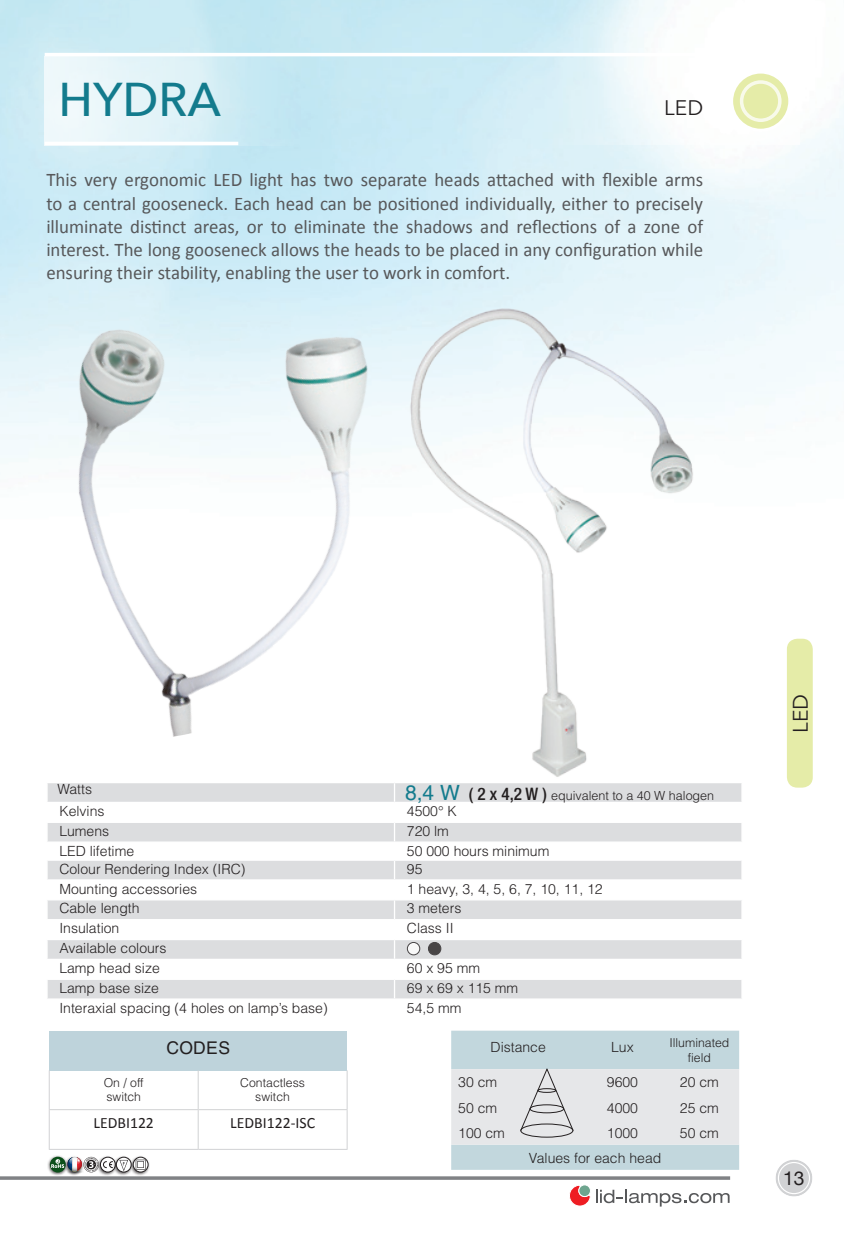
<style>
.page{position:relative;width:844px;height:1241px;background:#fff}
.page>*{position:absolute;margin:0;border:0;box-sizing:border-box;transform-origin:0 0}
.t1{font:500 47.25px "Avenir Next";color:#137b8d}
.t2{font:21px "Avenir Next";color:#231f20}
.t3{font:19.25px/23.1px "Calibri";color:#57585a;text-align:justify}
.t4{font:19.25px "Helvetica Neue";color:#231f20}
.t5{font:17.5px "Helvetica";letter-spacing:.02em;color:#231f20}
.t6{font:15.75px "Calibri";color:#231f20}
.t7{font:300 14px/19.9px "Helvetica";color:#231f20}
.t8{font:300 12.6px "Helvetica";color:#231f20}
.t9{font:300 12.25px/14.7px "Helvetica";color:#231f20;text-align:center}
.s1{font-weight:400;font-size:21px;color:#137b8d}
.s2{font-family:"Helvetica Neue";font-weight:500;font-stretch:condensed;font-size:17.15px}
</style>
<div class="page">
<hr style="left:0;top:1176px;width:730px;height:3px;background:#808285">
<svg style="left:569px;top:1185px;width:160px;height:20px"></svg>
<div style="left:786px;top:638px;width:26px;height:149px;background:#e5eca8;border-radius:10px"></div>
<div style="left:537px;top:56px;width:262px;height:89px;background:linear-gradient(to right,#dbf0f7,#fff)"></div>
<svg style="left:731px;top:72px;width:58px;height:58px"></svg>
<div style="left:729px;top:70px;width:62px;height:62px;border:3px solid #fff;border-radius:50%"></div>
<div style="left:741px;top:82px;width:38px;height:38px;background:#e5eca8;border-radius:50%"></div>
<div style="left:739px;top:80px;width:42px;height:42px;border:4px solid #fff;border-radius:50%"></div>
<div style="left:45px;top:57px;width:261px;height:89px;background:linear-gradient(to right,#f5fbfc,#c0e6f1)"></div>
<div style="left:48px;top:783px;width:693px;height:18px;background:#dcdddf"></div>
<svg style="left:48px;top:823px;width:693px;height:175px;fill:#dcdddf"></svg>
<hr style="left:46px;top:841px;width:348px;height:1px;background:#fff">
<hr style="left:394px;top:859px;width:348px;height:1px;background:#fff">
<hr style="left:394px;top:879px;width:348px;height:1px;background:#fff">
<hr style="left:46px;top:899px;width:348px;height:1px;background:#fff">
<hr style="left:394px;top:899px;width:348px;height:1px;background:#fff">
<hr style="left:46px;top:918px;width:348px;height:2px;background:#fff">
<hr style="left:394px;top:918px;width:348px;height:2px;background:#fff">
<hr style="left:46px;top:938px;width:348px;height:2px;background:#fff">
<hr style="left:394px;top:938px;width:348px;height:2px;background:#fff">
<hr style="left:46px;top:958px;width:348px;height:1px;background:#fff">
<hr style="left:394px;top:958px;width:348px;height:1px;background:#fff">
<hr style="left:46px;top:978px;width:348px;height:1px;background:#fff">
<hr style="left:394px;top:978px;width:348px;height:1px;background:#fff">
<svg style="left:741px;top:783px;width:1px;height:216px"></svg>
<hr style="left:394px;top:841px;width:348px;height:1px;background:#fff">
<hr style="left:46px;top:859px;width:348px;height:1px;background:#fff">
<svg style="left:47px;top:783px;width:1px;height:216px"></svg>
<svg style="left:394px;top:783px;width:1px;height:216px"></svg>
<hr style="left:46px;top:879px;width:348px;height:1px;background:#fff">
<svg style="left:407px;top:942px;width:12px;height:12px"></svg>
<div style="left:407px;top:941px;width:13px;height:14px;border:1px solid #231f20;border-radius:50%"></div>
<div style="left:428px;top:942px;width:13px;height:12px;background:#484546;border-radius:50%"></div>
<div style="left:428px;top:941px;width:13px;height:14px;border:1px solid #231f20;border-radius:50%"></div>
<div style="left:49px;top:1030px;width:298px;height:40px;background:#bed3db"></div>
<hr style="left:49px;top:1070px;width:1px;height:38px;background:#d1d2d4">
<hr style="left:49px;top:1108px;width:149px;height:1px;background:#d1d2d4">
<hr style="left:49px;top:1109px;width:1px;height:39px;background:#d1d2d4">
<hr style="left:198px;top:1109px;width:1px;height:39px;background:#d1d2d4">
<hr style="left:346px;top:1109px;width:1px;height:39px;background:#d1d2d4">
<hr style="left:49px;top:1148px;width:149px;height:1px;background:#d1d2d4">
<hr style="left:198px;top:1148px;width:149px;height:1px;background:#d1d2d4">
<hr style="left:198px;top:1070px;width:1px;height:38px;background:#d1d2d4">
<hr style="left:346px;top:1070px;width:1px;height:38px;background:#d1d2d4">
<hr style="left:198px;top:1108px;width:149px;height:1px;background:#d1d2d4">
<img style="left:438px;top:304px;width:272px;height:473px">
<img style="left:0;top:103px;width:438px;height:634px">
<svg style="left:451px;top:1030px;width:288px;height:139px;background:#d4dee2"></svg>
<div style="left:47px;top:1155px;width:20px;height:20px;background:#231f20;opacity:.75"></div>
<div style="left:64px;top:1154px;width:20px;height:21px;background:#231f20;opacity:.75"></div>
<div style="left:97px;top:1154px;width:20px;height:21px;background:#231f20;opacity:.75"></div>
<div style="left:113px;top:1154px;width:20px;height:21px;background:#231f20;opacity:.75"></div>
<svg style="left:116px;top:1156px;width:15px;height:15px"></svg>
<svg style="left:119px;top:1159px;width:9px;height:12px"></svg>
<div style="left:116px;top:1156px;width:15px;height:15px;border:1px solid #231f20;border-radius:50%"></div>
<div style="left:129px;top:1154px;width:21px;height:21px;background:#231f20;opacity:.75"></div>
<svg style="left:133px;top:1156px;width:15px;height:15px"></svg>
<svg style="left:136px;top:1159px;width:10px;height:10px"></svg>
<div style="left:133px;top:1156px;width:15px;height:15px;border:1px solid #231f20;border-radius:50%"></div>
<svg style="left:51px;top:1155px;width:62px;height:17px"></svg>
<svg style="left:775px;top:1159px;width:37px;height:37px"></svg>
<div style="left:771px;top:1155px;width:44px;height:44px;border:4px solid #fff;border-radius:50%"></div>
<div style="left:777px;top:1161px;width:32px;height:32px;border:1px solid #fff;border-radius:50%"></div>
<h1 class="t1" style="left:59px;top:59px;width:164px">HYDRA</h1>
<p class="t2" style="left:664px;top:90px;width:41px">LED</p>
<p class="t3" style="left:46px;top:168px;width:658px">This very ergonomic LED light has two separate heads attached with flexible arms to a central gooseneck. Each head can be positioned individually, either to precisely illuminate distinct areas, or to eliminate the shadows and reflections of a zone of interest. The long gooseneck allows the heads to be placed in any configuration while ensuring their stability, enabling the user to work in comfort.</p>
<p class="t7" style="left:58px;top:779px;width:36px">Watts</p>
<p class="t8" style="left:405px;top:787px;width:310px"><span class="s1">8,4 W</span> <span class="s2">( 2 x 4,2 W )</span> equivalent to a 40 W halogen</p>
<p class="t7" style="left:59px;top:800px;width:47px">Kelvins</p>
<p class="t7" style="left:407px;top:800px;width:51px">4500° K</p>
<p class="t7" style="left:59px;top:820px;width:51px">Lumens</p>
<p class="t7" style="left:407px;top:820px;width:44px">720 lm</p>
<p class="t7" style="left:59px;top:840px;width:76px">LED lifetime</p>
<p class="t7" style="left:407px;top:840px;width:144px">50 000 hours minimum</p>
<p class="t7" style="left:59px;top:858px;width:187px">Colour Rendering Index (IRC)</p>
<p class="t7" style="left:407px;top:858px;width:17px">95</p>
<p class="t7" style="left:59px;top:878px;width:139px">Mounting accessories</p>
<p class="t7" style="left:407px;top:878px;width:197px">1 heavy, 3, 4, 5, 6, 7, 10, 11, 12</p>
<p class="t7" style="left:59px;top:898px;width:82px">Cable length</p>
<p class="t7" style="left:407px;top:898px;width:56px">3 meters</p>
<p class="t7" style="left:59px;top:918px;width:61px">Insulation</p>
<p class="t7" style="left:407px;top:918px;width:48px">Class II</p>
<p class="t7" style="left:59px;top:937px;width:109px">Available colours<br>Lamp head size</p>
<p class="t7" style="left:407px;top:957px;width:75px">60 x 95 mm</p>
<p class="t7" style="left:59px;top:977px;width:101px">Lamp base size</p>
<p class="t7" style="left:407px;top:977px;width:113px">69 x 69 x 115 mm</p>
<p class="t7" style="left:59px;top:997px;width:270px">Interaxial spacing (4 holes on lamp’s base)</p>
<p class="t7" style="left:407px;top:997px;width:56px">54,5 mm</p>
<p class="t5" style="left:166px;top:1037px;width:65px">CODES</p>
<p class="t9" style="left:104px;top:1074px;width:41px;text-align:left">On / off switch</p>
<p class="t9" style="left:240px;top:1074px;width:66px">Contactless switch</p>
<p class="t6" style="left:93px;top:1113px;width:62px">LEDBI122</p>
<p class="t6" style="left:230px;top:1113px;width:86px">LEDBI122-ISC</p>
<p class="t7" style="left:490px;top:1036px;width:57px">Distance</p>
<p class="t7" style="left:611px;top:1036px;width:24px">Lux</p>
<p class="t9" style="left:669px;top:1035px;width:61px">Illuminated field</p>
<p class="t7" style="left:458px;top:1072px;width:40px">30 cm</p>
<p class="t7" style="left:606px;top:1072px;width:33px">9600</p>
<p class="t7" style="left:679px;top:1072px;width:40px">20 cm</p>
<p class="t7" style="left:458px;top:1097px;width:40px">50 cm</p>
<p class="t7" style="left:606px;top:1097px;width:33px">4000</p>
<p class="t7" style="left:679px;top:1097px;width:40px">25 cm</p>
<p class="t7" style="left:458px;top:1122px;width:48px">100 cm</p>
<p class="t7" style="left:606px;top:1122px;width:33px">1000</p>
<p class="t7" style="left:679px;top:1122px;width:40px">50 cm</p>
<p class="t7" style="left:529px;top:1147px;width:134px">Values for each head</p>
<p class="t2" style="left:782px;top:732px;width:41px;rotate:-90deg">LED</p>
<p class="t4" style="left:783px;top:1163px;width:23px">13</p>
</div>
